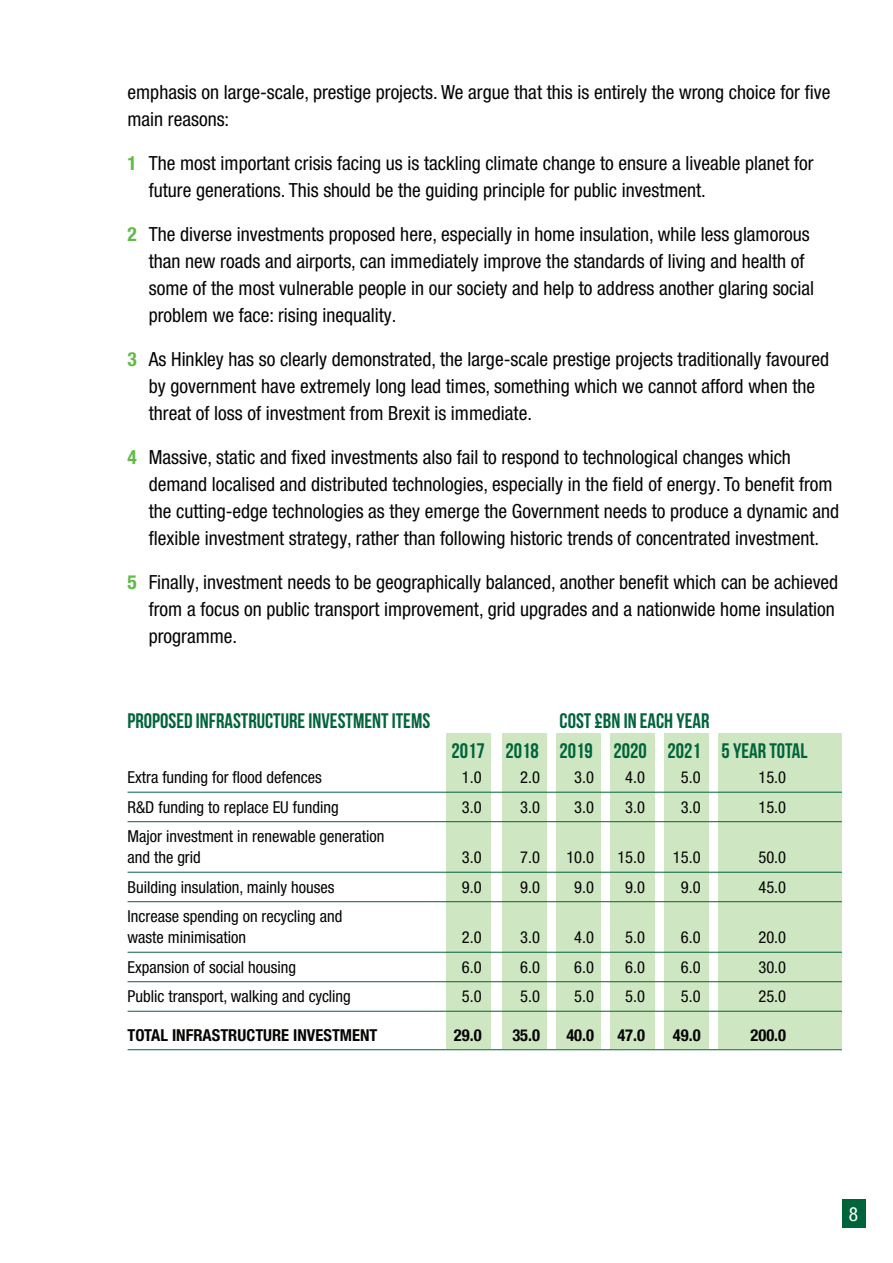
<style>
.page{position:relative;width:893px;height:1263px;background:#fff}
.page>*{position:absolute;margin:0;border:0;box-sizing:border-box;transform-origin:0 0}
.Sub_heading{font:21px/30px "Bebas Neue";color:#00643b;text-align:center}
.Body{font:condensed 19.5px/27px "Helvetica Neue LT Pro";color:#040503}
.Body-2{font:condensed 19.5px "Helvetica Neue LT Pro";color:#fff}
.Body-3{font:condensed 16.5px/21px "Helvetica Neue LT Pro";color:#040503}
.Body-4{font:700 condensed 16.5px "Helvetica Neue LT Pro";color:#040503}
.s1{font-weight:700;color:#60bb46}
</style>
<div class="page">
<div style="left:842px;top:1199px;width:23px;height:29px;background:#00643b"></div>
<div style="left:719px;top:733px;width:123px;height:316px;background:#cee6c1"></div>
<div style="left:664px;top:733px;width:45px;height:316px;background:#cee6c1"></div>
<div style="left:610px;top:733px;width:45px;height:316px;background:#cee6c1"></div>
<div style="left:556px;top:733px;width:45px;height:316px;background:#cee6c1"></div>
<div style="left:502px;top:733px;width:44px;height:316px;background:#cee6c1"></div>
<div style="left:446px;top:733px;width:45px;height:316px;background:#cee6c1"></div>
<hr style="left:128px;top:792px;width:714px;height:1px;background:#00643b">
<hr style="left:128px;top:821px;width:714px;height:1px;background:#00643b">
<hr style="left:128px;top:872px;width:714px;height:1px;background:#00643b">
<hr style="left:128px;top:901px;width:714px;height:1px;background:#00643b">
<hr style="left:128px;top:952px;width:714px;height:1px;background:#00643b">
<hr style="left:128px;top:981px;width:714px;height:1px;background:#00643b">
<hr style="left:128px;top:1011px;width:714px;height:1px;background:#00643b">
<hr style="left:128px;top:1049px;width:714px;height:1px;background:#00643b">
<p class="Body" style="left:128px;top:78px;width:704px">emphasis on large-scale, prestige projects. We argue that this is entirely the wrong choice for five main reasons:</p>
<p class="Body" style="left:149px;top:149px;width:666px;text-indent:-21px"><span class="s1">1</span> The most important crisis facing us is tackling climate change to ensure a liveable planet for future generations. This should be the guiding principle for public investment.</p>
<p class="Body" style="left:149px;top:220px;width:667px;text-indent:-21px"><span class="s1">2</span> The diverse investments proposed here, especially in home insulation, while less glamorous than new roads and airports, can immediately improve the standards of living and health of some of the most vulnerable people in our society and help to address another glaring social problem we face: rising inequality.</p>
<p class="Body" style="left:149px;top:345px;width:682px;text-indent:-21px"><span class="s1">3</span> As Hinkley has so clearly demonstrated, the large-scale prestige projects traditionally favoured by government have extremely long lead times, something which we cannot afford when the threat of loss of investment from Brexit is immediate.</p>
<p class="Body" style="left:149px;top:443px;width:692px;text-indent:-21px"><span class="s1">4</span> Massive, static and fixed investments also fail to respond to technological changes which demand localised and distributed technologies, especially in the field of energy. To benefit from the cutting-edge technologies as they emerge the Government needs to produce a dynamic and flexible investment strategy, rather than following historic trends of concentrated investment.</p>
<p class="Body" style="left:149px;top:568px;width:691px;text-indent:-21px"><span class="s1">5</span> Finally, investment needs to be geographically balanced, another benefit which can be achieved from a focus on public transport improvement, grid upgrades and a nationwide home insulation programme.</p>
<p class="Sub_heading" style="left:128px;top:705px;width:304px">PROPOSED INFRASTRUCTURE INVESTMENT ITEMS</p>
<p class="Sub_heading" style="left:452px;top:705px;width:358px">COST £BN IN EACH YEAR<br>2017 2018 2019 2020 2021 5 YEAR TOTAL</p>
<p class="Body-3" style="left:128px;top:767px;width:196px">Extra funding for flood defences</p>
<p class="Body-3" style="left:462px;top:767px;width:21px">1.0</p>
<p class="Body-3" style="left:520px;top:767px;width:21px">2.0</p>
<p class="Body-3" style="left:574px;top:767px;width:21px">3.0</p>
<p class="Body-3" style="left:625px;top:767px;width:21px">4.0</p>
<p class="Body-3" style="left:681px;top:767px;width:21px">5.0</p>
<p class="Body-3" style="left:758px;top:767px;width:29px">15.0</p>
<p class="Body-3" style="left:128px;top:796px;width:213px">R&amp;D funding to replace EU funding</p>
<p class="Body-3" style="left:462px;top:796px;width:21px">3.0</p>
<p class="Body-3" style="left:520px;top:796px;width:21px">3.0</p>
<p class="Body-3" style="left:574px;top:796px;width:21px">3.0</p>
<p class="Body-3" style="left:625px;top:796px;width:21px">3.0</p>
<p class="Body-3" style="left:681px;top:796px;width:21px">3.0</p>
<p class="Body-3" style="left:758px;top:796px;width:29px">15.0</p>
<p class="Body-3" style="left:128px;top:826px;width:258px">Major investment in renewable generation and the grid</p>
<p class="Body-3" style="left:462px;top:847px;width:21px">3.0</p>
<p class="Body-3" style="left:520px;top:847px;width:21px">7.0</p>
<p class="Body-3" style="left:566px;top:847px;width:29px">10.0</p>
<p class="Body-3" style="left:617px;top:847px;width:29px">15.0</p>
<p class="Body-3" style="left:673px;top:847px;width:29px">15.0</p>
<p class="Body-3" style="left:758px;top:847px;width:29px">50.0</p>
<p class="Body-3" style="left:128px;top:876px;width:208px">Building insulation, mainly houses</p>
<p class="Body-3" style="left:462px;top:876px;width:21px">9.0</p>
<p class="Body-3" style="left:520px;top:876px;width:21px">9.0</p>
<p class="Body-3" style="left:574px;top:876px;width:21px">9.0</p>
<p class="Body-3" style="left:625px;top:876px;width:21px">9.0</p>
<p class="Body-3" style="left:681px;top:876px;width:21px">9.0</p>
<p class="Body-3" style="left:758px;top:876px;width:29px">45.0</p>
<p class="Body-3" style="left:128px;top:906px;width:216px">Increase spending on recycling and waste minimisation</p>
<p class="Body-3" style="left:462px;top:927px;width:21px">2.0</p>
<p class="Body-3" style="left:520px;top:927px;width:21px">3.0</p>
<p class="Body-3" style="left:574px;top:927px;width:21px">4.0</p>
<p class="Body-3" style="left:625px;top:927px;width:21px">5.0</p>
<p class="Body-3" style="left:681px;top:927px;width:21px">6.0</p>
<p class="Body-3" style="left:758px;top:927px;width:29px">20.0</p>
<p class="Body-3" style="left:128px;top:956px;width:170px">Expansion of social housing</p>
<p class="Body-3" style="left:462px;top:956px;width:21px">6.0</p>
<p class="Body-3" style="left:520px;top:956px;width:21px">6.0</p>
<p class="Body-3" style="left:574px;top:956px;width:21px">6.0</p>
<p class="Body-3" style="left:625px;top:956px;width:21px">6.0</p>
<p class="Body-3" style="left:681px;top:956px;width:21px">6.0</p>
<p class="Body-3" style="left:758px;top:956px;width:29px">30.0</p>
<p class="Body-3" style="left:128px;top:986px;width:225px">Public transport, walking and cycling</p>
<p class="Body-3" style="left:462px;top:986px;width:21px">5.0</p>
<p class="Body-3" style="left:520px;top:986px;width:21px">5.0</p>
<p class="Body-3" style="left:574px;top:986px;width:21px">5.0</p>
<p class="Body-3" style="left:625px;top:986px;width:21px">5.0</p>
<p class="Body-3" style="left:681px;top:986px;width:21px">5.0</p>
<p class="Body-3" style="left:758px;top:986px;width:29px">25.0</p>
<p class="Body-4" style="left:128px;top:1025px;width:251px">TOTAL INFRASTRUCTURE INVESTMENT</p>
<p class="Body-4" style="left:454px;top:1025px;width:29px">29.0</p>
<p class="Body-4" style="left:512px;top:1025px;width:29px">35.0</p>
<p class="Body-4" style="left:566px;top:1025px;width:29px">40.0</p>
<p class="Body-4" style="left:617px;top:1025px;width:29px">47.0</p>
<p class="Body-4" style="left:673px;top:1025px;width:29px">49.0</p>
<p class="Body-4" style="left:750px;top:1025px;width:37px">200.0</p>
<p class="Body-2" style="left:849px;top:1202px;width:11px">8</p>
</div>
